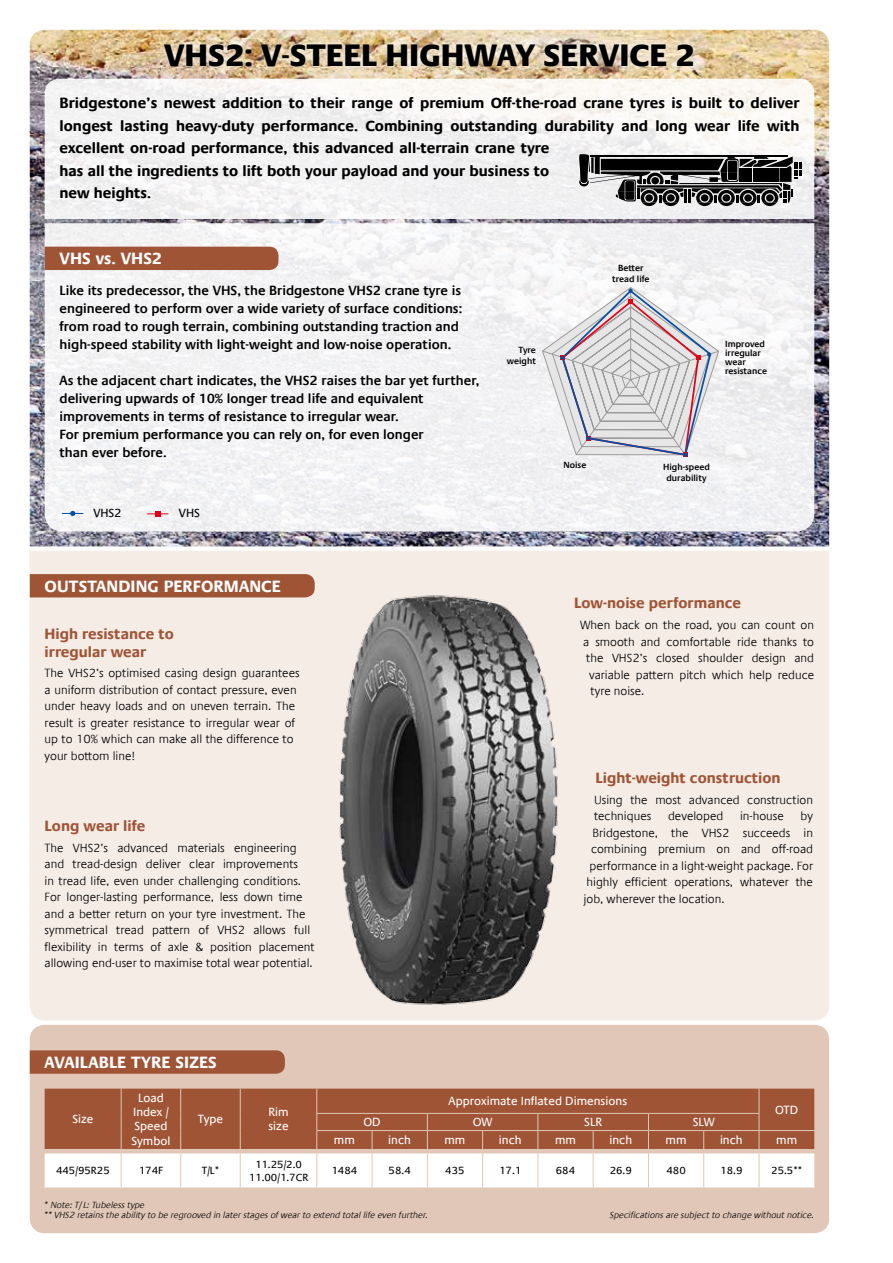
<style>
.page{position:relative;width:893px;height:1263px;background:#fff}
.page>*{position:absolute;margin:0;border:0;box-sizing:border-box;transform-origin:0 0}
.t1{font:800 31.35px "Praxis Com";color:#000}
.t2{font:700 16.5px "Praxis Com";letter-spacing:.005em;color:#fff}
.t3{font:700 15px/22.5px "Praxis Com";color:#000}
.t4{font:700 15px/18px "Praxis Com";color:#a05436}
.t5{font:600 13.5px/18px "Praxis Com";color:#000}
.t6{font:300 12px/16.5px "Praxis Com";color:#000}
.t7{font:12px/14.4px "Praxis Com";color:#fff;text-align:center}
.t8{font:12px "Praxis Com";letter-spacing:-.01em;color:#000}
.t9{font:10.5px/12.6px "Praxis Com";color:#000;text-align:center}
.t10{font:italic 300 9px/10.8px "Praxis Com";color:#000}
.t11{font:600 9px/10.8px "Praxis Com";color:#000;text-align:center}
</style>
<div class="page">
<img style="left:30px;top:30px;width:799px;height:516px">
<div style="left:30px;top:551px;width:799px;height:469px;background:#f5ece6"></div>
<div style="left:30px;top:1025px;width:799px;height:208px;background:#e1c7b7;border-radius:15px"></div>
<svg style="left:45px;top:223px;width:769px;height:308px;fill:#f2f2f4"></svg>
<svg style="left:147px;top:511px;width:21px;height:5px"></svg>
<svg style="left:62px;top:511px;width:21px;height:5px"></svg>
<svg style="left:45px;top:79px;width:769px;height:140px;fill:#f3f3f3"></svg>
<svg style="left:578px;top:154px;width:223px;height:52px"></svg>
<img style="left:329px;top:590px;width:237px;height:421px">
<svg style="left:542px;top:287px;width:177px;height:170px"></svg>
<svg style="left:45px;top:1089px;width:769px;height:98px;background:#c49582"></svg>
<hr style="left:121px;top:1153px;width:1px;height:34px;background:#e1c7b7">
<hr style="left:180px;top:1153px;width:1px;height:34px;background:#e1c7b7">
<hr style="left:240px;top:1153px;width:1px;height:34px;background:#e1c7b7">
<hr style="left:316px;top:1153px;width:1px;height:34px;background:#e1c7b7">
<hr style="left:372px;top:1153px;width:1px;height:34px;background:#e1c7b7">
<hr style="left:427px;top:1153px;width:1px;height:34px;background:#e1c7b7">
<hr style="left:482px;top:1153px;width:1px;height:34px;background:#e1c7b7">
<hr style="left:537px;top:1153px;width:1px;height:34px;background:#e1c7b7">
<hr style="left:593px;top:1153px;width:1px;height:34px;background:#e1c7b7">
<hr style="left:648px;top:1153px;width:1px;height:34px;background:#e1c7b7">
<hr style="left:703px;top:1153px;width:1px;height:34px;background:#e1c7b7">
<hr style="left:759px;top:1153px;width:1px;height:34px;background:#e1c7b7">
<div style="left:142px;top:21px;width:574px;height:68px;background:#fff;opacity:.75"></div>
<div style="left:157px;top:36px;width:543px;height:37px;background:#fff;opacity:.75"></div>
<div style="left:45px;top:247px;width:234px;height:23px;background:#a05436"></div>
<svg style="left:30px;top:1050px;width:255px;height:24px;background:#a15739"></svg>
<div style="left:30px;top:574px;width:285px;height:23px;background:#a05436"></div>
<h1 class="t1" style="left:164px;top:36px;width:532px">VHS2: V-STEEL HIGHWAY SERVICE 2</h1>
<p class="t3" style="left:60px;top:92px;width:741px">Bridgestone’s newest addition to their range of premium Off-the-road crane tyres is built to deliver longest lasting heavy-duty performance. Combining outstanding durability and long wear life with excellent on-road performance, this advanced all-terrain crane tyre<br>has all the ingredients to lift both your payload and your business to<br>new heights.</p>
<h2 class="t2" style="left:60px;top:249px;width:104px">VHS vs. VHS2</h2>
<p class="t5" style="left:60px;top:281px;width:404px">Like its predecessor, the VHS, the Bridgestone VHS2 crane tyre is engineered to perform over a wide variety of surface conditions: from road to rough terrain, combining outstanding traction and high-speed stability with light-weight and low-noise operation.</p>
<p class="t5" style="left:60px;top:371px;width:421px">As the adjacent chart indicates, the VHS2 raises the bar yet further, delivering upwards of 10% longer tread life and equivalent improvements in terms of resistance to irregular wear.<br>For premium performance you can rely on, for even longer<br>than ever before.</p>
<p class="t8" style="left:94px;top:506px;width:30px">VHS2</p>
<p class="t8" style="left:179px;top:506px;width:23px">VHS</p>
<h2 class="t2" style="left:45px;top:576px;width:238px">OUTSTANDING PERFORMANCE</h2>
<p class="t4" style="left:45px;top:625px;width:131px">High resistance to irregular wear</p>
<p class="t6" style="left:45px;top:665px;width:257px">The VHS2’s optimised casing design guarantees a uniform distribution of contact pressure, even under heavy loads and on uneven terrain. The result is greater resistance to irregular wear of up to 10% which can make all the difference to your bottom line!</p>
<p class="t4" style="left:45px;top:817px;width:102px">Long wear life</p>
<p class="t6" style="left:45px;top:840px;width:272px">The VHS2’s advanced materials engineering and tread-design deliver clear improvements<br>in tread life, even under challenging conditions.<br>For longer-lasting performance, less down time and a better return on your tyre investment. The symmetrical tread pattern of VHS2 allows full flexibility in terms of axle &amp; position placement allowing end-user to maximise total wear potential.</p>
<p class="t11" style="left:507px;top:344px;width:31px;text-align:right">Tyre weight</p>
<p class="t11" style="left:612px;top:262px;width:39px">Better tread life</p>
<p class="t11" style="left:725px;top:339px;width:43px;line-height:9px;text-align:left">Improved irregular wear resistance</p>
<p class="t11" style="left:563px;top:459px;width:24px">Noise</p>
<p class="t11" style="left:663px;top:461px;width:48px">High-speed durability</p>
<p class="t4" style="left:574px;top:594px;width:169px">Low-noise performance</p>
<p class="t6" style="left:580px;top:617px;width:235px">When back on the road, you can count on</p>
<p class="t6" style="left:583px;top:633px;width:232px">a smooth and comfortable ride thanks to</p>
<p class="t6" style="left:586px;top:650px;width:230px">the VHS2’s closed shoulder design and</p>
<p class="t6" style="left:589px;top:666px;width:226px">variable pattern pitch which help reduce</p>
<p class="t6" style="left:591px;top:683px;width:55px">tyre noise.</p>
<p class="t4" style="left:595px;top:769px;width:187px">Light-weight construction</p>
<p class="t6" style="left:594px;top:792px;width:221px">Using the most advanced construction techniques</p>
<p class="t6" style="left:668px;top:808px;width:57px">developed</p>
<p class="t6" style="left:740px;top:808px;width:45px">in-house</p>
<p class="t6" style="left:801px;top:808px;width:14px">by</p>
<p class="t6" style="left:592px;top:825px;width:222px">Bridgestone, the VHS2 succeeds in</p>
<p class="t6" style="left:591px;top:841px;width:223px">combining premium on and off-road</p>
<p class="t6" style="left:589px;top:858px;width:225px">performance in a light-weight package. For</p>
<p class="t6" style="left:586px;top:874px;width:228px">highly efficient operations, whatever the</p>
<p class="t6" style="left:583px;top:891px;width:143px">job, wherever the location.</p>
<h2 class="t2" style="left:45px;top:1052px;width:174px">AVAILABLE TYRE SIZES</h2>
<p class="t7" style="left:72px;top:1112px;width:23px">Size</p>
<p class="t7" style="left:131px;top:1090px;width:40px">Load<br>Index /<br>Speed<br>Symbol</p>
<p class="t7" style="left:198px;top:1112px;width:27px">Type</p>
<p class="t7" style="left:268px;top:1105px;width:22px;text-align:left">Rim size</p>
<p class="t7" style="left:449px;top:1094px;width:180px">Approximate Inflated Dimensions</p>
<p class="t7" style="left:363px;top:1115px;width:19px">OD</p>
<p class="t7" style="left:473px;top:1115px;width:21px">OW</p>
<p class="t7" style="left:584px;top:1115px;width:19px">SLR</p>
<p class="t7" style="left:693px;top:1115px;width:23px">SLW</p>
<p class="t7" style="left:775px;top:1103px;width:25px">OTD</p>
<p class="t7" style="left:334px;top:1133px;width:22px">mm</p>
<p class="t7" style="left:388px;top:1133px;width:24px">inch</p>
<p class="t7" style="left:444px;top:1133px;width:22px">mm</p>
<p class="t7" style="left:499px;top:1133px;width:24px">inch</p>
<p class="t7" style="left:555px;top:1133px;width:22px">mm</p>
<p class="t7" style="left:609px;top:1133px;width:24px">inch</p>
<p class="t7" style="left:666px;top:1133px;width:22px">mm</p>
<p class="t7" style="left:720px;top:1133px;width:24px">inch</p>
<p class="t7" style="left:776px;top:1133px;width:22px">mm</p>
<p class="t9" style="left:56px;top:1164px;width:55px">445/95R25</p>
<p class="t9" style="left:139px;top:1164px;width:26px">174F</p>
<p class="t9" style="left:202px;top:1164px;width:19px">T/L*</p>
<p class="t9" style="left:249px;top:1158px;width:61px">11.25/2.0<br>11.00/1.7CR</p>
<p class="t9" style="left:331px;top:1164px;width:27px">1484</p>
<p class="t9" style="left:389px;top:1164px;width:24px">58.4</p>
<p class="t9" style="left:445px;top:1164px;width:21px">435</p>
<p class="t9" style="left:499px;top:1164px;width:24px">17.1</p>
<p class="t9" style="left:556px;top:1164px;width:21px">684</p>
<p class="t9" style="left:610px;top:1164px;width:24px">26.9</p>
<p class="t9" style="left:666px;top:1164px;width:21px">480</p>
<p class="t9" style="left:720px;top:1164px;width:24px">18.9</p>
<p class="t9" style="left:771px;top:1164px;width:32px">25.5**</p>
<p class="t10" style="left:45px;top:1199px;width:385px">* Note: T/L: Tubeless type<br>** VHS2 retains the ability to be regrooved in later stages of wear to extend total life even further.</p>
<p class="t10" style="left:610px;top:1210px;width:206px">Specifications are subject to change without notice.</p>
</div>
